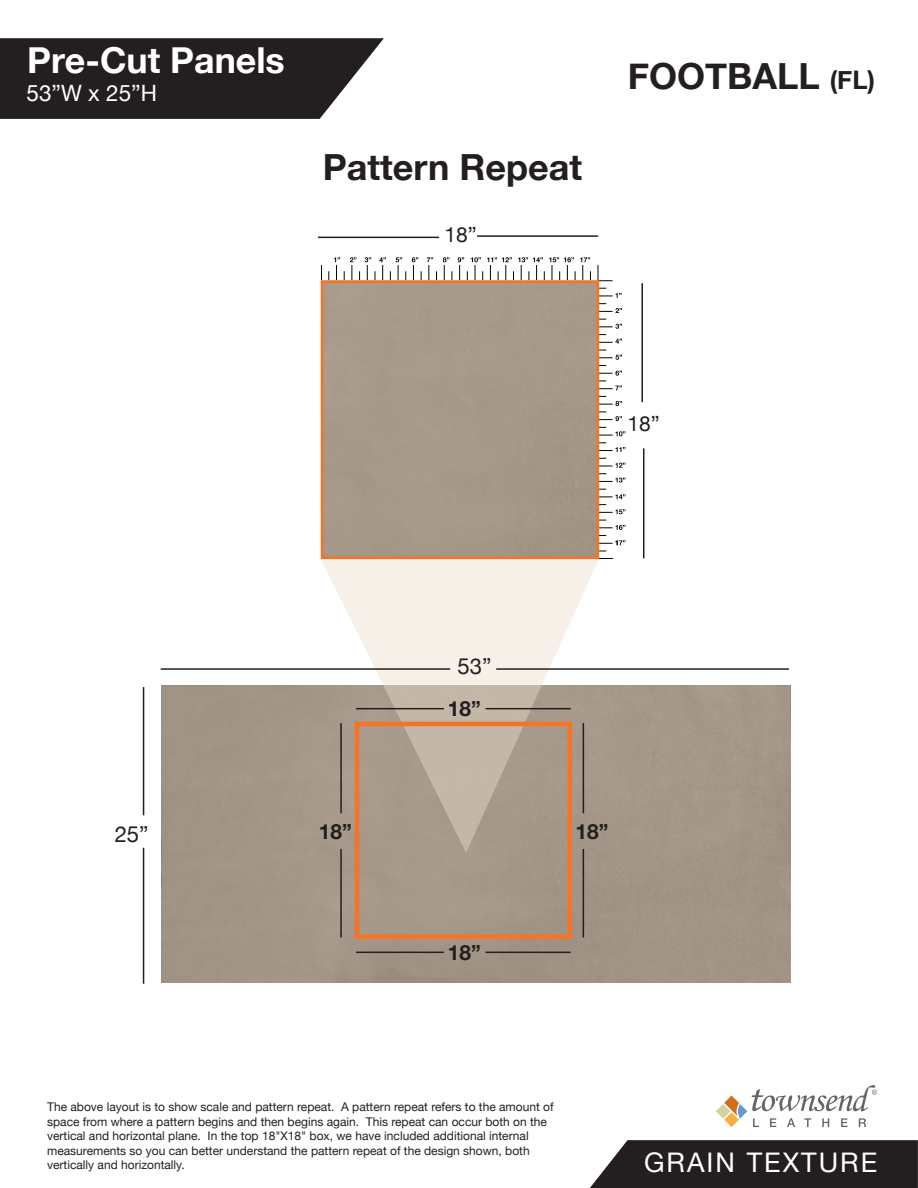
<style>
.page{position:relative;width:918px;height:1188px;background:#fff}
.page>*{position:absolute;margin:0;border:0;box-sizing:border-box;transform-origin:0 0}
.t1{font:700 36px "Helvetica Neue";color:#231f20}
.t2{font:700 35.7px "Helvetica Neue";color:#fff}
.t3{font:27px "Helvetica Neue";letter-spacing:.075em;color:#fff}
.t4{font:22.5px "Helvetica Neue";color:#fff}
.t5{font:22.05px "Helvetica Neue";color:#231f20}
.t6{font:21px "Helvetica Neue";color:#231f20}
.t7{font:700 20.85px "Helvetica Neue";color:#231f20}
.t8{font:12px/14.4px "Helvetica Neue";color:#231f20}
.s1{font-size:25.5px}
</style>
<div class="page">
<svg style="left:590px;top:1140px;width:328px;height:48px;background:#302c2d"></svg>
<svg style="left:0;top:38px;width:384px;height:81px;background:#363233"></svg>
<svg style="left:716px;top:1085px;width:161px;height:42px"></svg>
<div style="left:162px;top:686px;width:628px;height:296px;background:#a39687"></div>
<svg style="left:321px;top:559px;width:278px;height:294px"></svg>
<hr style="left:340px;top:723px;width:2px;height:90px;background:#231f20">
<hr style="left:340px;top:849px;width:2px;height:89px;background:#231f20">
<hr style="left:583px;top:723px;width:1px;height:90px;background:#231f20">
<hr style="left:583px;top:849px;width:1px;height:89px;background:#231f20">
<hr style="left:486px;top:708px;width:85px;height:1px;background:#231f20">
<hr style="left:356px;top:708px;width:88px;height:1px;background:#231f20">
<hr style="left:486px;top:952px;width:85px;height:1px;background:#231f20">
<hr style="left:356px;top:952px;width:88px;height:1px;background:#231f20">
<hr style="left:318px;top:237px;width:121px;height:1px;background:#231f20">
<hr style="left:643px;top:448px;width:1px;height:110px;background:#231f20">
<hr style="left:641px;top:283px;width:2px;height:119px;background:#231f20">
<hr style="left:477px;top:235px;width:121px;height:2px;background:#231f20">
<div style="left:355px;top:722px;width:217px;height:217px;border:5px solid #f47527"></div>
<svg style="left:321px;top:265px;width:1px;height:15px"></svg>
<svg style="left:597px;top:265px;width:16px;height:16px"></svg>
<svg style="left:328px;top:257px;width:78px;height:23px"></svg>
<svg style="left:412px;top:257px;width:25px;height:23px"></svg>
<svg style="left:443px;top:257px;width:148px;height:23px"></svg>
<svg style="left:599px;top:288px;width:23px;height:25px"></svg>
<svg style="left:599px;top:319px;width:23px;height:25px"></svg>
<svg style="left:599px;top:350px;width:23px;height:40px"></svg>
<svg style="left:599px;top:396px;width:23px;height:10px"></svg>
<svg style="left:599px;top:412px;width:23px;height:9px"></svg>
<svg style="left:599px;top:427px;width:26px;height:9px"></svg>
<svg style="left:599px;top:442px;width:26px;height:10px"></svg>
<svg style="left:599px;top:458px;width:26px;height:25px"></svg>
<svg style="left:599px;top:489px;width:26px;height:25px"></svg>
<svg style="left:599px;top:520px;width:26px;height:39px"></svg>
<div style="left:322px;top:282px;width:276px;height:276px;background:#a6998a"></div>
<div style="left:321px;top:280px;width:278px;height:279px;border:3px solid #f47527"></div>
<hr style="left:143px;top:848px;width:1px;height:136px;background:#231f20">
<hr style="left:143px;top:687px;width:1px;height:128px;background:#231f20">
<hr style="left:161px;top:668px;width:289px;height:2px;background:#231f20">
<hr style="left:496px;top:668px;width:293px;height:2px;background:#231f20">
<h2 class="t2" style="left:27px;top:32px;width:259px">Pre-Cut Panels</h2>
<h3 class="t4" style="left:27px;top:77px;width:132px">53”W x 25”H</h3>
<h1 class="t1" style="left:323px;top:139px;width:261px">Pattern Repeat</h1>
<h3 class="t6" style="left:444px;top:219px;width:34px">18”</h3>
<h1 class="t1" style="left:628px;top:48px;width:249px">FOOTBALL <span class="s1">(FL)</span></h1>
<h3 class="t6" style="left:628px;top:408px;width:34px">18”</h3>
<h3 class="t5" style="left:115px;top:819px;width:36px">25”</h3>
<h3 class="t5" style="left:458px;top:650px;width:36px">53”</h3>
<h3 class="t7" style="left:448px;top:692px;width:34px">18”</h3>
<h3 class="t7" style="left:319px;top:815px;width:34px">18”</h3>
<h3 class="t7" style="left:576px;top:815px;width:34px">18”</h3>
<h3 class="t7" style="left:448px;top:936px;width:34px">18”</h3>
<p class="t8" style="left:47px;top:1101px;width:508px">The above layout is to show scale and pattern repeat. A pattern repeat refers to the amount of space from where a pattern begins and then begins again. This repeat can occur both on the vertical and horizontal plane. In the top 18"X18" box, we have included additional internal measurements so you can better understand the pattern repeat of the design shown, both vertically and horizontally.</p>
<h3 class="t3" style="left:644px;top:1143px;width:235px">GRAIN TEXTURE</h3>
</div>
